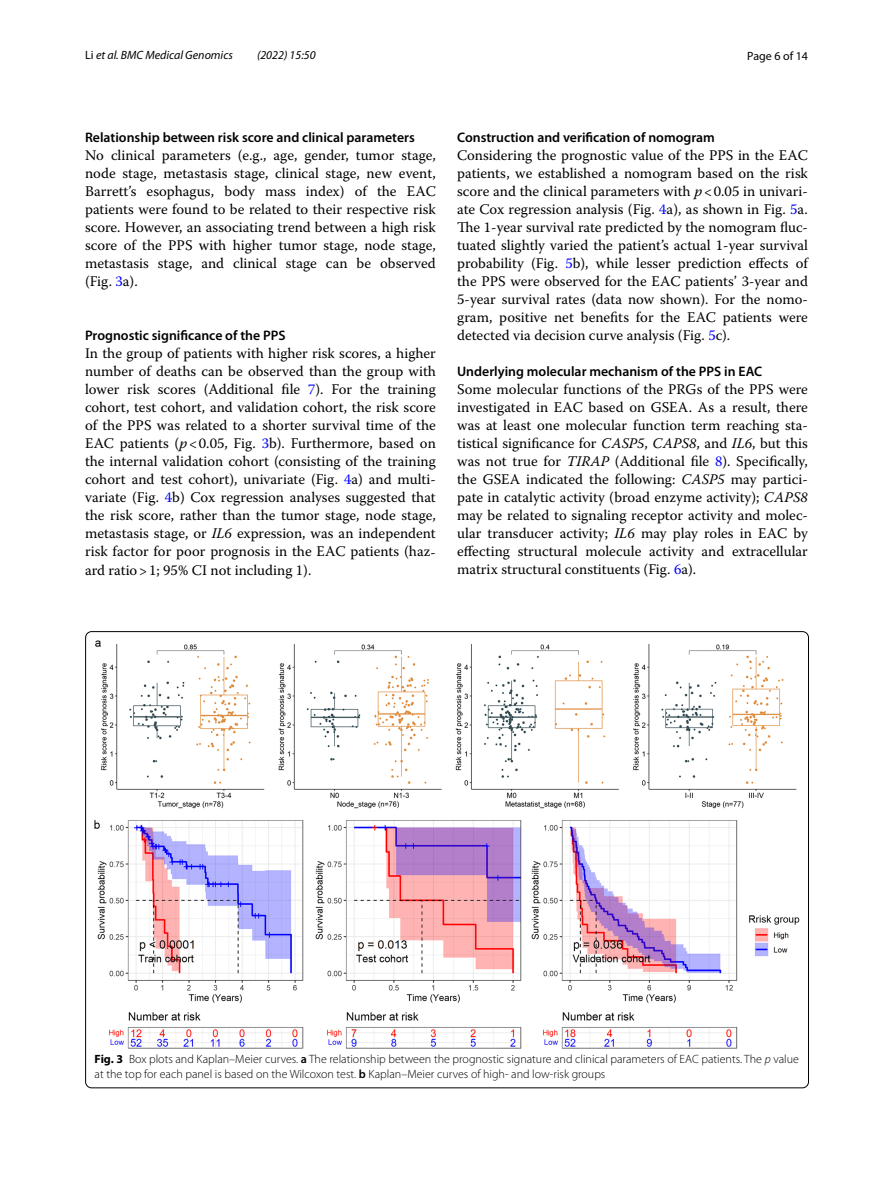
<style>
.page{position:relative;width:893px;height:1187px;background:#fff}
.page>*{position:absolute;margin:0;border:0;box-sizing:border-box;transform-origin:0 0}
.t1{font:14.7px/18px "Warnock Pro";color:#000;text-align:justify}
.t2{font:600 13.8px "Myriad Pro";color:#000}
.t3{font:300 12px/15px "Myriad Pro";color:#000}
.t4{font:italic 12px "Myriad Pro";color:#000}
.t5{font:12px "Myriad Pro";color:#000}
.s1{font-style:normal}
.s2{color:#00f}
.s3{font-style:italic}
.s4{font-weight:700}
.s5{font-weight:600}
</style>
<div class="page">
<img style="left:94px;top:640px;width:706px;height:407px">
<p class="t4" style="left:85px;top:48px;width:149px"><span class="s1">Li</span> et al. BMC Medical Genomics</p>
<p class="t4" style="left:257px;top:48px;width:60px">(2022) 15:50</p>
<p class="t5" style="left:747px;top:48px;width:62px">Page 6 of 14</p>
<p class="t2" style="left:85px;top:129px;width:331px">Relationship between risk score and clinical parameters</p>
<p class="t1" style="left:85px;top:146px;width:352px">No clinical parameters (e.g., age, gender, tumor stage, node stage, metastasis stage, clinical stage, new event, Barrett’s esophagus, body mass index) of the EAC patients were found to be related to their respective risk score. However, an associating trend between a high risk score of the PPS with higher tumor stage, node stage, metastasis stage, and clinical stage can be observed (Fig. <span class="s2">3</span>a).</p>
<p class="t2" style="left:85px;top:327px;width:202px">Prognostic significance of the PPS</p>
<p class="t1" style="left:85px;top:344px;width:352px">In the group of patients with higher risk scores, a higher number of deaths can be observed than the group with lower risk scores (Additional file <span class="s2">7</span>). For the training cohort, test cohort, and validation cohort, the risk score of the PPS was related to a shorter survival time of the EAC patients (<span class="s3">p</span>&lt;0.05, Fig. <span class="s2">3</span>b). Furthermore, based on the internal validation cohort (consisting of the training cohort and test cohort), univariate (Fig. <span class="s2">4</span>a) and multi&shy;variate (Fig. <span class="s2">4</span>b) Cox regression analyses suggested that the risk score, rather than the tumor stage, node stage, metastasis stage, or <span class="s3">IL6</span> expression, was an independent risk factor for poor prognosis in the EAC patients (haz&shy;ard ratio&gt;1; 95% CI not including 1).</p>
<p class="t2" style="left:457px;top:129px;width:259px">Construction and verification of nomogram</p>
<p class="t1" style="left:457px;top:146px;width:352px">Considering the prognostic value of the PPS in the EAC patients, we established a nomogram based on the risk score and the clinical parameters with <span class="s3">p</span>&lt;0.05 in univari&shy;ate Cox regression analysis (Fig. <span class="s2">4</span>a), as shown in Fig. <span class="s2">5</span>a.<br>The 1-year survival rate predicted by the nomogram fluc&shy;tuated slightly varied the patient’s actual 1-year survival probability (Fig. <span class="s2">5</span>b), while lesser prediction effects of the PPS were observed for the EAC patients’ 3-year and 5-year survival rates (data now shown). For the nomo&shy;gram, positive net benefits for the EAC patients were detected via decision curve analysis (Fig. <span class="s2">5</span>c).</p>
<p class="t2" style="left:457px;top:363px;width:307px">Underlying molecular mechanism of the PPS in EAC</p>
<p class="t1" style="left:457px;top:380px;width:352px">Some molecular functions of the PRGs of the PPS were investigated in EAC based on GSEA. As a result, there was at least one molecular function term reaching sta&shy;tistical significance for <span class="s3">CASP5</span>, <span class="s3">CAPS8</span>, and <span class="s3">IL6</span>, but this was not true for <span class="s3">TIRAP</span> (Additional file <span class="s2">8</span>). Specifically, the GSEA indicated the following: <span class="s3">CASP5</span> may partici&shy;pate in catalytic activity (broad enzyme activity); <span class="s3">CAPS8 </span>may be related to signaling receptor activity and molec&shy;ular transducer activity; <span class="s3">IL6</span> may play roles in EAC by effecting structural molecule activity and extracellular matrix structural constituents (Fig. <span class="s2">6</span>a).</p>
<p class="t3" style="left:95px;top:1051px;width:706px"><span class="s4">Fig. 3</span> Box plots and Kaplan–Meier curves. <span class="s5">a</span> The relationship between the prognostic signature and clinical parameters of EAC patients. The <span class="s3">p</span> value at the top for each panel is based on the Wilcoxon test. <span class="s5">b</span> Kaplan–Meier curves of high- and low-risk groups</p>
</div>
